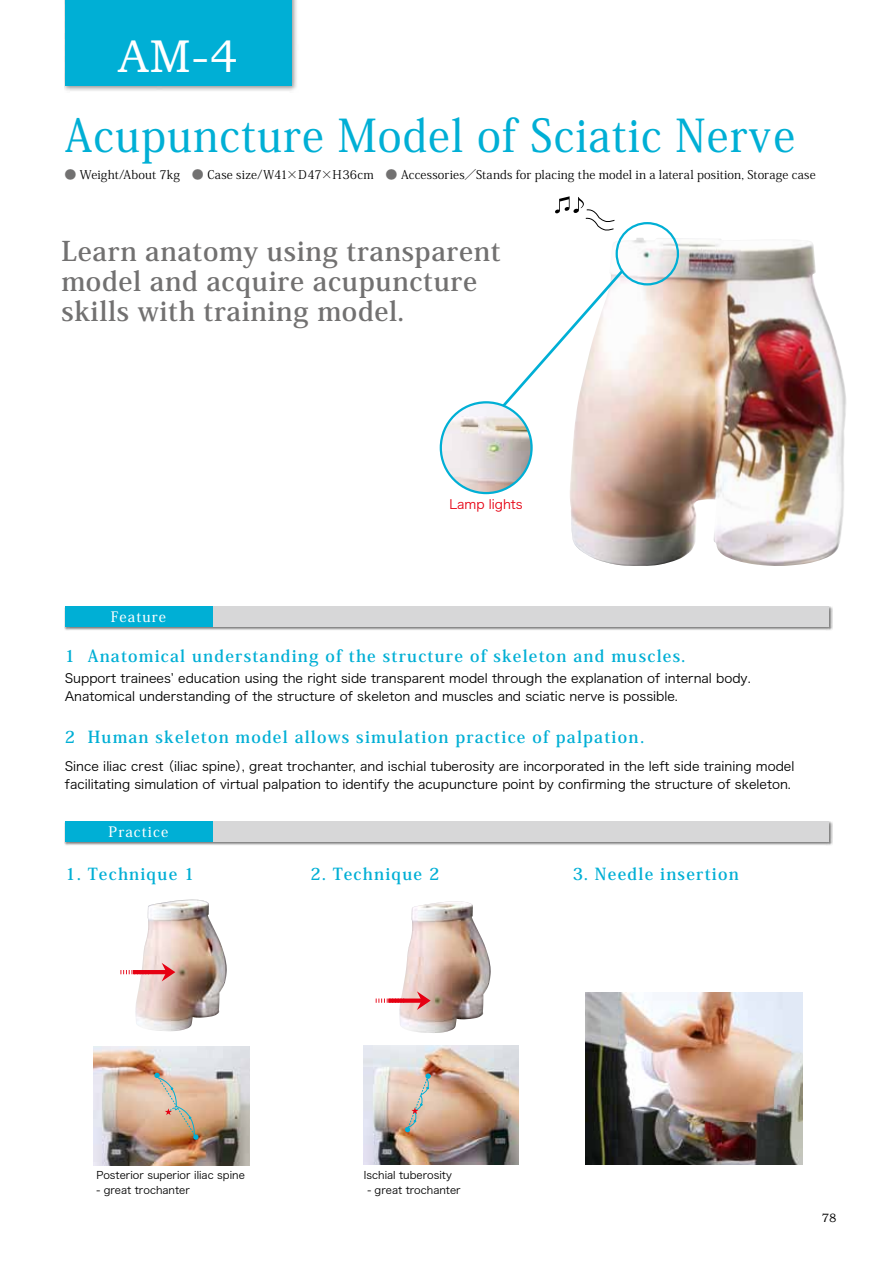
<style>
.page{position:relative;width:893px;height:1263px;background:#fff}
.page>*{position:absolute;margin:0;border:0;box-sizing:border-box;transform-origin:0 0}
.t1{font:45.9px "Bookman Old Style";color:#fff}
.t2{font:500 45px "Koz Min Pro";letter-spacing:.025em;color:#00afd5;scale:.95 1}
.t3{font:700 27px/30px "Koz Min Pro";letter-spacing:.025em;color:#727171}
.t4{font:700 16.5px "Koz Min Pro";letter-spacing:.075em;color:#00afd5}
.t5{font:500 14.25px "Koz Min Pro";letter-spacing:.075em;color:#fff}
.t6{font:12.75px/18px "Hira Kaku Pro W3";color:#000}
.t7{font:12.75px "Hira Kaku Pro W3";color:#e60012}
.t8{font:12px "Koz Min Pro";letter-spacing:.005em;color:#000}
.t9{font:12px "Bookman Old Style";color:#000}
.t10{font:10.5px "Hira Kaku Pro W3";color:#000}
.s1{color:#727171}
</style>
<div class="page">
<img style="left:65px;top:0;width:232px;height:91px">
<div style="left:65px;top:0;width:226px;height:85px;background:#00afd5"></div>
<img style="left:65px;top:821px;width:767px;height:24px">
<div style="left:65px;top:821px;width:148px;height:20px;background:#00afd5"></div>
<div style="left:213px;top:821px;width:616px;height:20px;background:#d7d7d8"></div>
<img style="left:65px;top:606px;width:767px;height:24px">
<div style="left:65px;top:606px;width:148px;height:20px;background:#00afd5"></div>
<div style="left:213px;top:606px;width:616px;height:20px;background:#d7d7d8"></div>
<img style="left:570px;top:238px;width:276px;height:328px">
<svg style="left:439px;top:222px;width:241px;height:273px"></svg>
<img style="left:135px;top:899px;width:92px;height:133px">
<img style="left:399px;top:901px;width:92px;height:132px">
<hr style="left:133px;top:970px;width:34px;height:4px;background:#e60012">
<svg style="left:120px;top:970px;width:13px;height:4px"></svg>
<svg style="left:162px;top:963px;width:13px;height:18px"></svg>
<div style="left:388px;top:998px;width:34px;height:5px;background:#e60012"></div>
<svg style="left:375px;top:998px;width:29px;height:5px"></svg>
<svg style="left:417px;top:991px;width:14px;height:19px"></svg>
<img style="left:93px;top:1047px;width:157px;height:118px">
<svg style="left:154px;top:1073px;width:45px;height:67px;background:#d1b398"></svg>
<img style="left:363px;top:1046px;width:155px;height:119px">
<svg style="left:405px;top:1073px;width:28px;height:59px;background:#cfbcac"></svg>
<img style="left:586px;top:993px;width:216px;height:172px">
<svg style="left:555px;top:196px;width:60px;height:35px"></svg>
<h1 class="t1" style="left:118px;top:30px;width:122px">AM-4</h1>
<h2 class="t2" style="left:65px;top:103px;width:770px">Acupuncture Model of Sciatic Nerve</h2>
<p class="t8" style="left:65px;top:166px;width:753px"><span class="s1">●</span> Weight/About 7kg <span class="s1">●</span> Case size/Ｗ41×Ｄ47×Ｈ36cm　<span class="s1">●</span> Accessories／Stands for placing the model in a lateral position, Storage case</p>
<h3 class="t3" style="left:61px;top:235px;width:441px">Learn anatomy using transparent model and acquire acupuncture skills with training model.</h3>
<p class="t5" style="left:111px;top:606px;width:57px">Feature</p>
<p class="t7" style="left:449px;top:493px;width:75px">Lamp lights</p>
<p class="t4" style="left:65px;top:644px;width:622px">1 Anatomical understanding of the structure of skeleton and muscles.</p>
<p class="t6" style="left:65px;top:668px;width:687px">Support traineesʼ education using the right side transparent model through the explanation of internal body.<br>Anatomical understanding of the structure of skeleton and muscles and sciatic nerve is possible.</p>
<p class="t4" style="left:65px;top:725px;width:581px">2 Human skeleton model allows simulation practice of palpation.</p>
<p class="t6" style="left:65px;top:756px;width:731px">Since iliac crest （iliac spine）, great trochanter, and ischial tuberosity are incorporated in the left side training model facilitating simulation of virtual palpation to identify the acupuncture point by confirming the structure of skeleton.</p>
<p class="t5" style="left:109px;top:821px;width:61px">Practice</p>
<p class="t4" style="left:66px;top:861px;width:130px">1. Technique 1</p>
<p class="t4" style="left:311px;top:861px;width:130px">2. Technique 2</p>
<p class="t4" style="left:573px;top:861px;width:167px">3. Needle insertion</p>
<p class="t10" style="left:96px;top:1165px;width:150px">Posterior superior iliac spine</p>
<p class="t10" style="left:96px;top:1180px;width:95px">- great trochanter</p>
<p class="t10" style="left:364px;top:1165px;width:89px">Ischial tuberosity</p>
<p class="t10" style="left:367px;top:1180px;width:95px">- great trochanter</p>
<p class="t9" style="left:822px;top:1211px;width:16px">78</p>
</div>
